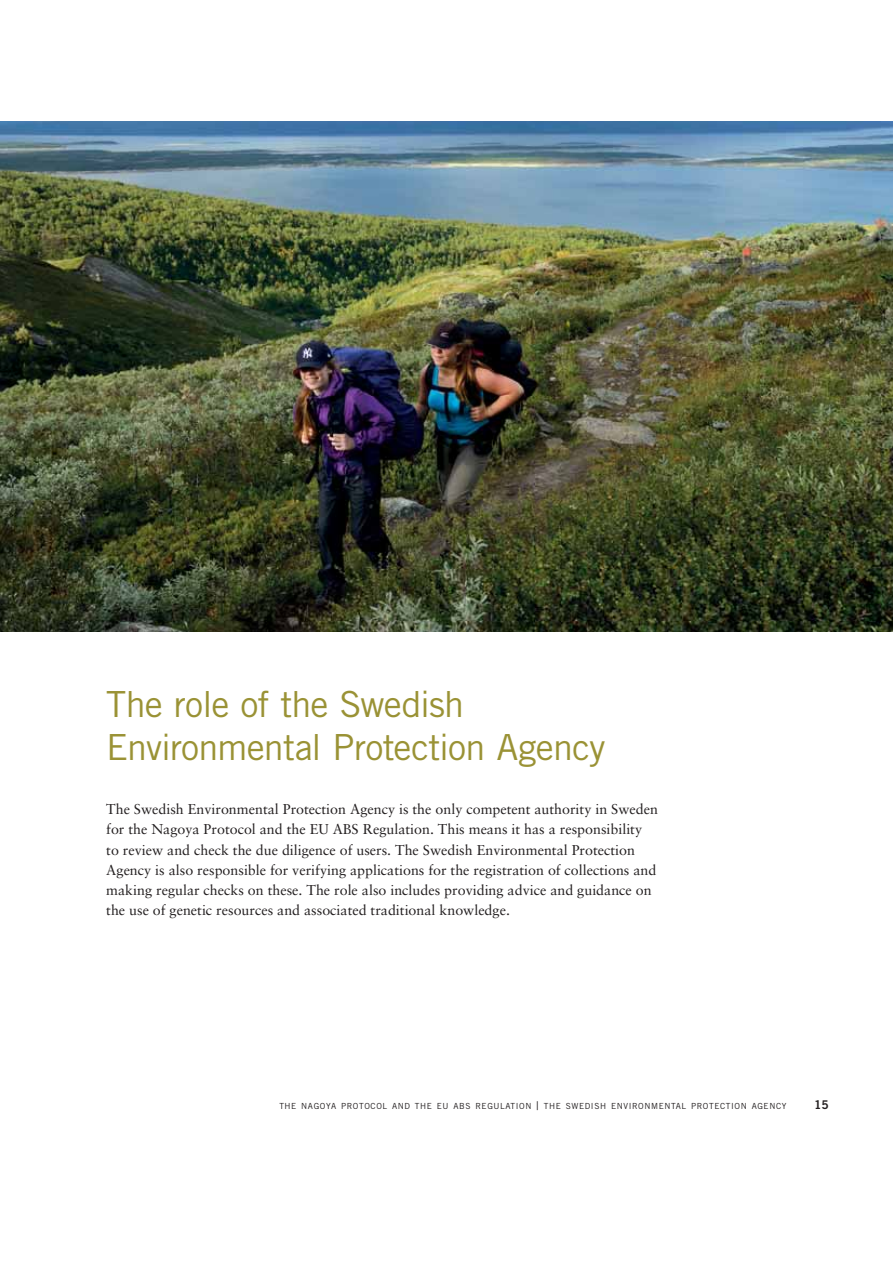
<style>
.page{position:relative;width:893px;height:1263px;background:#fff}
.page>*{position:absolute;margin:0;border:0;box-sizing:border-box;transform-origin:0 0}
.t1{font:36px/43.2px "Trade Gothic LT";letter-spacing:-.02em;color:#9a9235}
.t2{font:14.25px/20.2px "Sabon LT";color:#231f20}
.t3{font:12px "Trade Gothic LT Bold Two";color:#231f20}
.t4{font:8.4px "Trade Gothic LT";letter-spacing:.07em;color:#231f20}
.s1{font-size:12px}
</style>
<div class="page">
<img style="left:0;top:121px;width:893px;height:510px">
<h1 class="t1" style="left:106px;top:685px;width:501px">The role of the Swedish<br>Environmental Protection Agency</h1>
<p class="t2" style="left:106px;top:800px;width:553px">The Swedish Environmental Protection Agency is the only competent authority in Sweden for the Nagoya Protocol and the EU ABS Regulation. This means it has a responsibility to review and check the due diligence of users. The Swedish Environmental Protection Agency is also responsible for verifying applications for the registration of collections and making regular checks on these. The role also includes providing advice and guidance on the use of genetic resources and associated traditional knowledge.</p>
<p class="t4" style="left:279px;top:1103px;width:508px">THE NAGOYA PROTOCOL AND THE EU ABS REGULATION <span class="s1">|</span> THE SWEDISH ENVIRONMENTAL PROTECTION AGENCY</p>
<p class="t3" style="left:814px;top:1100px;width:16px">15</p>
</div>
